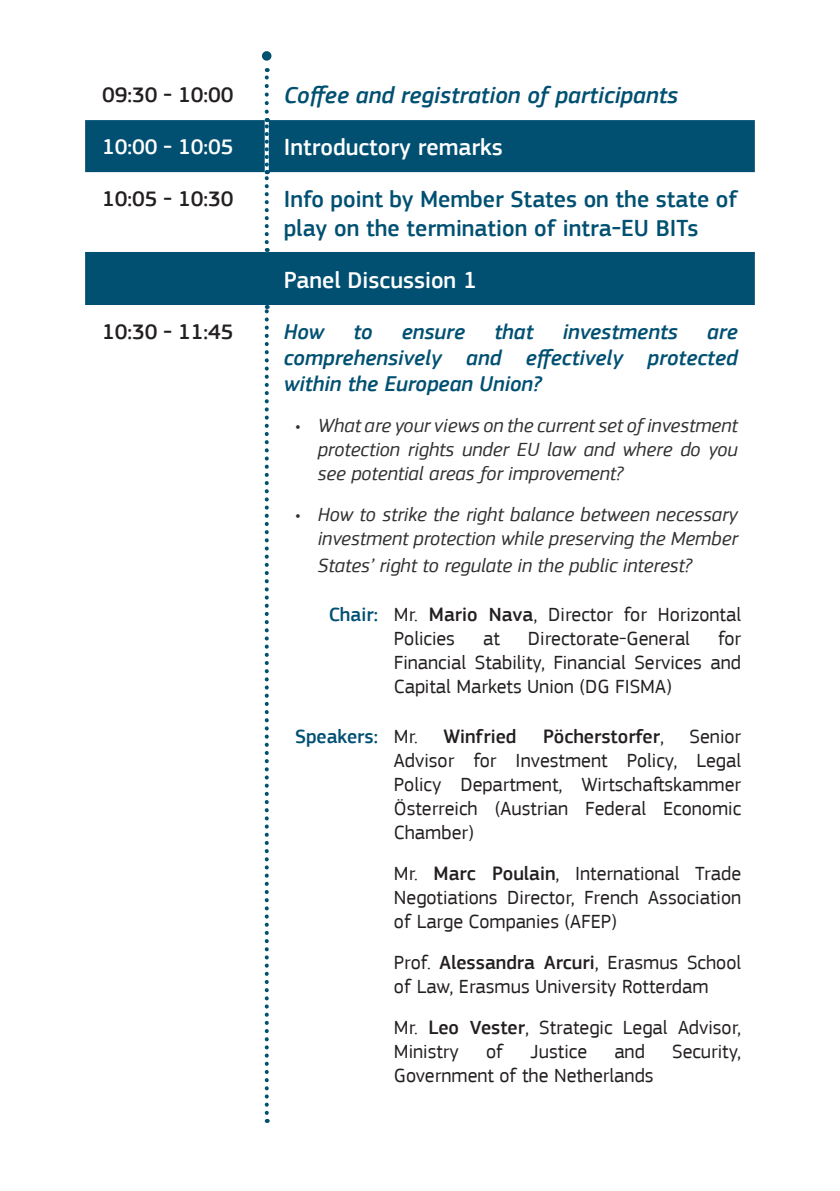
<style>
.page{position:relative;width:840px;height:1191px;background:#fff}
.page>*{position:absolute;margin:0;border:0;box-sizing:border-box;transform-origin:0 0}
.t1{font:500 24px/28.8px "EC Square Sans Pro";color:#015072}
.Cell_Title_-_Break{font:italic 500 24px "EC Square Sans Pro";color:#015072}
.Cell_Header_White{font:500 24px "EC Square Sans Pro";color:#fff}
.Cell_Title{font:italic 500 22px/26.4px "EC Square Sans Pro";color:#015072;text-align:justify}
.Cell_Title-2{font:500 22px "EC Square Sans Pro";color:#231f20}
.Cell_Title-3{font:500 22px "EC Square Sans Pro";color:#fff}
.t2{font:20px/24px "EC Square Sans Pro";color:#231f20}
.t3{font:italic 20px/24px "EC Square Sans Pro";color:#312f30;text-align:justify}
.t4{font:500 20px "EC Square Sans Pro";color:#231f20}
.t5{font:500 20px "EC Square Sans Pro";color:#015072}
.s1{font-weight:500}
.s2{font-weight:400}
</style>
<div class="page">
<svg style="left:85px;top:120px;width:669px;height:185px;fill:#015072"></svg>
<svg style="left:264px;top:242px;width:4px;height:8px"></svg>
<hr style="left:85px;top:252px;width:181px;height:2px;background:#015072">
<hr style="left:266px;top:252px;width:488px;height:2px;background:#015072">
<svg style="left:264px;top:305px;width:4px;height:808px"></svg>
<svg style="left:264px;top:118px;width:4px;height:124px"></svg>
<svg style="left:264px;top:68px;width:4px;height:44px"></svg>
<div style="left:262px;top:51px;width:9px;height:10px;background:#015072;border-radius:50%"></div>
<p class="Cell_Title-2" style="left:102px;top:81px;width:133px">09:30 - 10:00</p>
<p class="Cell_Title_-_Break" style="left:283px;top:81px;width:396px">Coffee and registration of participants</p>
<p class="Cell_Title-3" style="left:102px;top:133px;width:133px">10:00 - 10:05</p>
<p class="Cell_Header_White" style="left:283px;top:133px;width:220px">Introductory remarks</p>
<p class="Cell_Title-2" style="left:102px;top:185px;width:133px">10:05 - 10:30</p>
<p class="t1" style="left:283px;top:185px;width:455px">Info point by Member States on the state of play on the termination of intra-EU BITs</p>
<p class="Cell_Header_White" style="left:283px;top:266px;width:194px">Panel Discussion 1</p>
<p class="Cell_Title-2" style="left:102px;top:318px;width:133px">10:30 - 11:45</p>
<p class="Cell_Title" style="left:283px;top:318px;width:42px">How</p>
<p class="Cell_Title" style="left:353px;top:318px;width:21px">to</p>
<p class="Cell_Title" style="left:401px;top:318px;width:65px">ensure</p>
<p class="Cell_Title" style="left:494px;top:318px;width:41px">that</p>
<p class="Cell_Title" style="left:562px;top:318px;width:117px">investments</p>
<p class="Cell_Title" style="left:283px;top:318px;width:455px;text-indent:423px">are comprehensively and effectively protected within the European Union?</p>
<p class="t3" style="left:317px;top:414px;width:421px;text-indent:-23px">• What are your views on the current set of investment protection rights under EU law and where do you see potential areas for improvement?</p>
<p class="t3" style="left:295px;top:503px;width:444px;text-align:right">• How to strike the right balance between necessary investment protection while preserving the Member</p>
<p class="t3" style="left:317px;top:553px;width:375px">States’ right to regulate in the public interest?</p>
<p class="t5" style="left:328px;top:602px;width:51px">Chair:</p>
<p class="t2" style="left:394px;top:602px;width:348px">Mr. <span class="s1">Mario Nava</span>, Director for Horizontal<br>Policies</p>
<p class="t2" style="left:394px;top:626px;width:348px;text-align:justify;text-indent:324px">for Financial Stability, Financial Services and Capital Markets Union (DG FISMA)</p>
<p class="t2" style="left:483px;top:626px;width:18px">at</p>
<p class="t2" style="left:527px;top:626px;width:163px">Directorate-General</p>
<p class="t5" style="left:295px;top:725px;width:84px">Speakers:</p>
<p class="t4" style="left:394px;top:725px;width:124px"><span class="s2">Mr.</span> Winfried</p>
<p class="t4" style="left:543px;top:725px;width:122px">Pöcherstorfer<span class="s2">,</span></p>
<p class="t2" style="left:394px;top:725px;width:348px;text-align:justify;text-indent:295px">Senior Advisor for Investment Policy, Legal Policy Department, Wirtschaftskammer Österreich (Austrian Federal Economic Chamber)</p>
<p class="t2" style="left:394px;top:862px;width:348px;text-align:justify">Mr. <span class="s1">Marc Poulain</span>, International Trade Negotiations Director, French Association of Large Companies (AFEP)</p>
<p class="t2" style="left:394px;top:951px;width:348px">Prof. <span class="s1">Alessandra Arcuri</span>, Erasmus School of Law, Erasmus University Rotterdam</p>
<p class="t2" style="left:394px;top:1016px;width:348px">Mr. <span class="s1">Leo Vester</span>, Strategic Legal Advisor,<br>Ministry</p>
<p class="t2" style="left:486px;top:1040px;width:19px">of</p>
<p class="t2" style="left:530px;top:1040px;width:58px">Justice</p>
<p class="t2" style="left:614px;top:1040px;width:32px">and</p>
<p class="t2" style="left:671px;top:1040px;width:70px">Security,</p>
<p class="t2" style="left:394px;top:1064px;width:261px">Government of the Netherlands</p>
</div>
